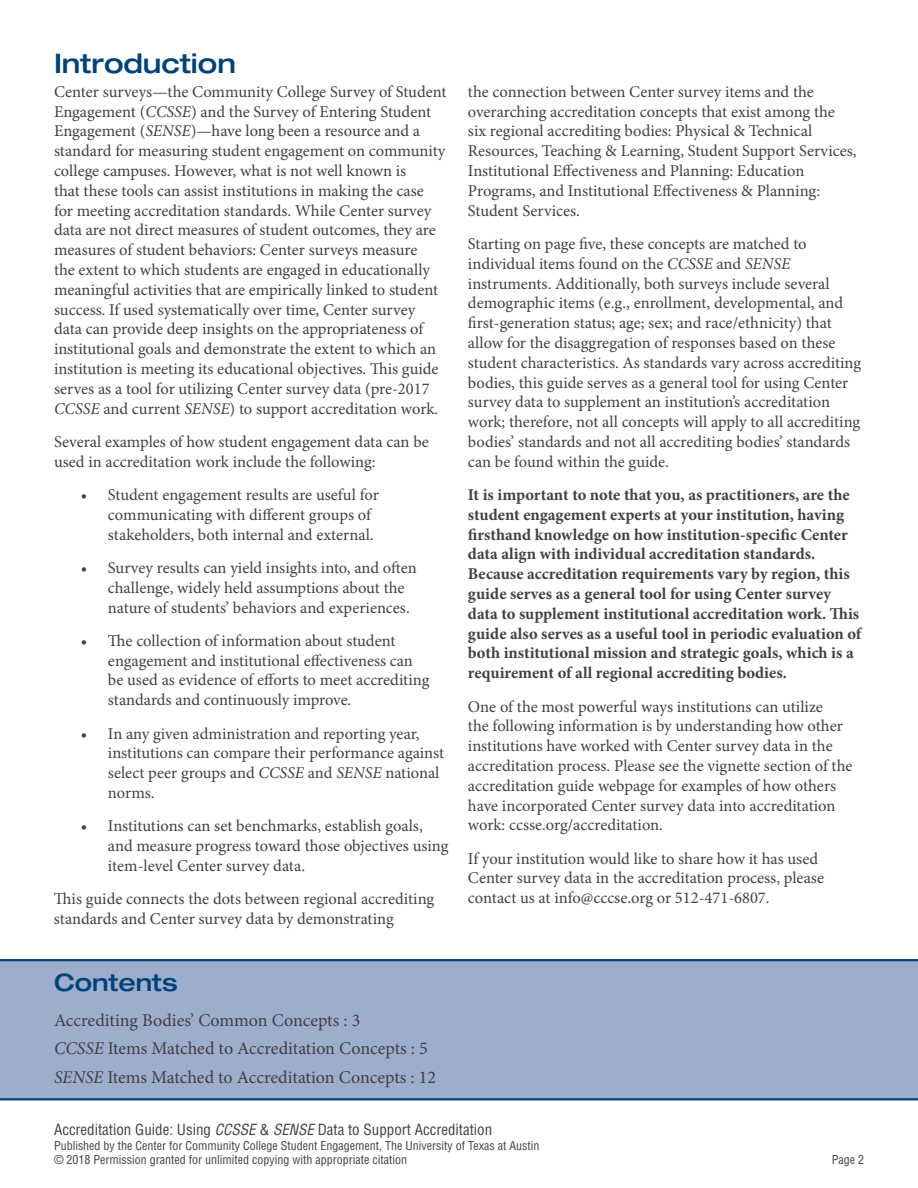
<style>
.page{position:relative;width:918px;height:1188px;background:#fff}
.page>*{position:absolute;margin:0;border:0;box-sizing:border-box;transform-origin:0 0}
.t1{font:500 expanded 27px "Helvetica Neue LT Std";color:#00427a}
.t2{font:500 expanded 24px "Helvetica Neue LT Std";color:#00427a}
.t3{font:18px/28.3px "Minion Pro";color:#414042}
.t4{font:16.5px/19.8px "Minion Pro";color:#414042}
.t5{font:700 16.5px/19.8px "Minion Pro";color:#414042}
.t6{font:condensed 15px "Helvetica LT Std";color:#414042}
.t7{font:condensed 12px/14.4px "Helvetica LT Std";color:#414042}
.s1{font-style:italic}
</style>
<div class="page">
<div style="left:0;top:959px;width:918px;height:141px;background:#9dadcc"></div>
<h1 class="t1" style="left:54px;top:47px;width:183px">Introduction</h1>
<p class="t4" style="left:54px;top:82px;width:394px">Center surveys—the Community College Survey of Student Engagement (<span class="s1">CCSSE</span>) and the Survey of Entering Student Engagement (<span class="s1">SENSE</span>)—have long been a resource and a standard for measuring student engagement on community college campuses. However, what is not well known is<br>that these tools can assist institutions in making the case for meeting accreditation standards. While Center survey data are not direct measures of student outcomes, they are measures of student behaviors: Center surveys measure<br>the extent to which students are engaged in educationally meaningful activities that are empirically linked to student success. If used systematically over time, Center survey data can provide deep insights on the appropriateness of institutional goals and demonstrate the extent to which an institution is meeting its educational objectives. This guide serves as a tool for utilizing Center survey data (pre-2017<br><span class="s1">CCSSE</span> and current <span class="s1">SENSE</span>) to support accreditation work.</p>
<p class="t4" style="left:54px;top:432px;width:376px">Several examples of how student engagement data can be used in accreditation work include the following:</p>
<p class="t4" style="left:108px;top:485px;width:272px;text-indent:-27px">• Student engagement results are useful for communicating with different groups of stakeholders, both internal and external.</p>
<p class="t4" style="left:108px;top:558px;width:310px;text-indent:-27px">• Survey results can yield insights into, and often challenge, widely held assumptions about the nature of students’ behaviors and experiences.</p>
<p class="t4" style="left:108px;top:631px;width:323px;text-indent:-27px">• The collection of information about student engagement and institutional effectiveness can be used as evidence of efforts to meet accrediting standards and continuously improve.</p>
<p class="t4" style="left:108px;top:723px;width:338px;text-indent:-27px">• In any given administration and reporting year, institutions can compare their performance against select peer groups and <span class="s1">CCSSE</span> and <span class="s1">SENSE</span> national norms.</p>
<p class="t4" style="left:108px;top:816px;width:342px;text-indent:-27px">• Institutions can set benchmarks, establish goals, and measure progress toward those objectives using item-level Center survey data.</p>
<p class="t4" style="left:54px;top:889px;width:382px">This guide connects the dots between regional accrediting standards and Center survey data by demonstrating</p>
<h2 class="t2" style="left:54px;top:967px;width:125px">Contents</h2>
<p class="t3" style="left:54px;top:1006px;width:383px">Accrediting Bodies’ Common Concepts : 3<br><span class="s1">CCSSE</span> Items Matched to Accreditation Concepts : 5<br><span class="s1">SENSE</span> Items Matched to Accreditation Concepts : 12</p>
<p class="t4" style="left:468px;top:82px;width:390px">the connection between Center survey items and the overarching accreditation concepts that exist among the six regional accrediting bodies: Physical &amp; Technical Resources, Teaching &amp; Learning, Student Support Services, Institutional Effectiveness and Planning: Education Programs, and Institutional Effectiveness &amp; Planning:<br>Student Services.</p>
<p class="t4" style="left:468px;top:234px;width:395px">Starting on page five, these concepts are matched to individual items found on the <span class="s1">CCSSE</span> and <span class="s1">SENSE </span>instruments. Additionally, both surveys include several demographic items (e.g., enrollment, developmental, and first-generation status; age; sex; and race/ethnicity) that allow for the disaggregation of responses based on these student characteristics. As standards vary across accrediting bodies, this guide serves as a general tool for using Center survey data to supplement an institution’s accreditation work; therefore, not all concepts will apply to all accrediting bodies’ standards and not all accrediting bodies’ standards can be found within the guide.</p>
<p class="t5" style="left:468px;top:485px;width:395px">It is important to note that you, as practitioners, are the student engagement experts at your institution, having firsthand knowledge on how institution-specific Center data align with individual accreditation standards.<br>Because accreditation requirements vary by region, this guide serves as a general tool for using Center survey data to supplement institutional accreditation work. This guide also serves as a useful tool in periodic evaluation of both institutional mission and strategic goals, which is a requirement of all regional accrediting bodies.</p>
<p class="t4" style="left:468px;top:696px;width:386px">One of the most powerful ways institutions can utilize<br>the following information is by understanding how other institutions have worked with Center survey data in the accreditation process. Please see the vignette section of the accreditation guide webpage for examples of how others have incorporated Center survey data into accreditation work: ccsse.org/accreditation.</p>
<p class="t4" style="left:468px;top:849px;width:358px">If your institution would like to share how it has used<br>Center survey data in the accreditation process, please contact us at info@cccse.org or 512-471-6807.</p>
<p class="t6" style="left:54px;top:1120px;width:440px">Accreditation Guide: Using <span class="s1">CCSSE</span> &amp; <span class="s1">SENSE</span> Data to Support Accreditation</p>
<p class="t7" style="left:54px;top:1138px;width:487px">Published by the Center for Community College Student Engagement, The University of Texas at Austin © 2018 Permission granted for unlimited copying with appropriate citation</p>
<p class="t7" style="left:832px;top:1152px;width:34px">Page 2</p>
</div>
